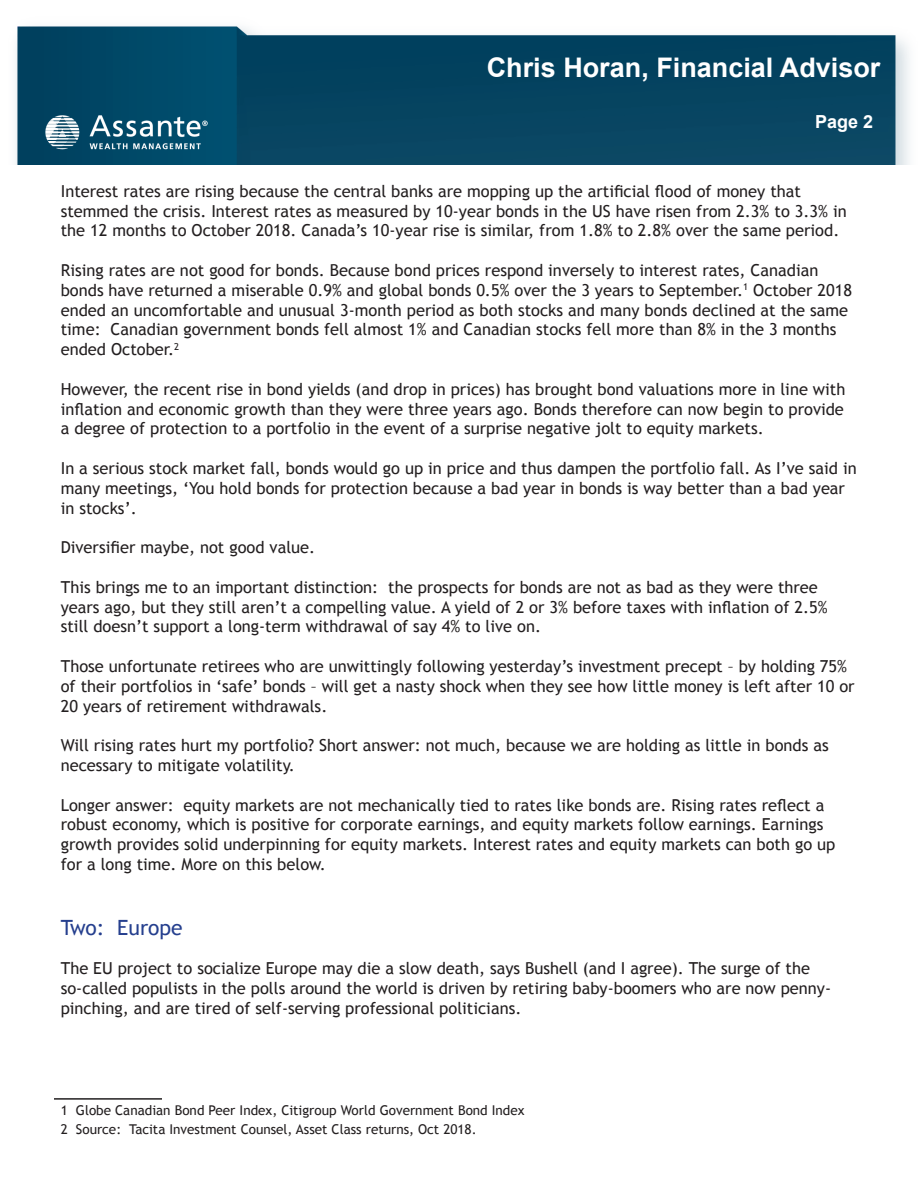
<style>
.page{position:relative;width:918px;height:1188px;background:#fff}
.page>*{position:absolute;margin:0;border:0;box-sizing:border-box;transform-origin:0 0}
.t1{font:700 27px "Arial";color:#fff}
.Newsletter_paragraph{font:21px "Trebuchet MS";color:#253f8e}
.t2{font:700 18px "Arial";color:#fff}
.Newsletter_paragraph-2{font:16.5px/19.8px "Trebuchet MS";color:#231f20}
.Newsletter_paragraph-3{font:13.5px "Trebuchet MS";color:#231f20}
</style>
<div class="page">
<img style="left:16px;top:26px;width:893px;height:139px">
<hr style="left:54px;top:1098px;width:108px;height:2px;background:#231f20">
<p class="t1" style="left:487px;top:50px;width:395px">Chris Horan, Financial Advisor</p>
<p class="t2" style="left:815px;top:109px;width:60px">Page 2</p>
<p class="Newsletter_paragraph-2" style="left:61px;top:181px;width:788px">Interest rates are rising because the central banks are mopping up the artificial flood of money that stemmed the crisis. Interest rates as measured by 10-year bonds in the US have risen from 2.3% to 3.3% in the 12 months to October 2018. Canada’s 10-year rise is similar, from 1.8% to 2.8% over the same period.</p>
<p class="Newsletter_paragraph-2" style="left:61px;top:261px;width:793px">Rising rates are not good for bonds. Because bond prices respond inversely to interest rates, Canadian bonds have returned a miserable 0.9% and global bonds 0.5% over the 3 years to September.<sup>1</sup> October 2018 ended an uncomfortable and unusual 3-month period as both stocks and many bonds declined at the same time: Canadian government bonds fell almost 1% and Canadian stocks fell more than 8% in the 3 months ended October.<sup>2</sup></p>
<p class="Newsletter_paragraph-2" style="left:61px;top:379px;width:786px;text-align:justify">However, the recent rise in bond yields (and drop in prices) has brought bond valuations more in line with inflation and economic growth than they were three years ago. Bonds therefore can now begin to provide a degree of protection to a portfolio in the event of a surprise negative jolt to equity markets.</p>
<p class="Newsletter_paragraph-2" style="left:61px;top:459px;width:798px">In a serious stock market fall, bonds would go up in price and thus dampen the portfolio fall. As I’ve said in many meetings, ‘You hold bonds for protection because a bad year in bonds is way better than a bad year in stocks’.</p>
<p class="Newsletter_paragraph-2" style="left:61px;top:538px;width:256px">Diversifier maybe, not good value.</p>
<p class="Newsletter_paragraph-2" style="left:61px;top:577px;width:769px">This brings me to an important distinction: the prospects for bonds are not as bad as they were three years ago, but they still aren’t a compelling value. A yield of 2 or 3% before taxes with inflation of 2.5% still doesn’t support a long-term withdrawal of say 4% to live on.</p>
<p class="Newsletter_paragraph-2" style="left:61px;top:657px;width:795px">Those unfortunate retirees who are unwittingly following yesterday’s investment precept – by holding 75% of their portfolios in ‘safe’ bonds – will get a nasty shock when they see how little money is left after 10 or<br>20 years of retirement withdrawals.</p>
<p class="Newsletter_paragraph-2" style="left:61px;top:736px;width:769px">Will rising rates hurt my portfolio? Short answer: not much, because we are holding as little in bonds as necessary to mitigate volatility.</p>
<p class="Newsletter_paragraph-2" style="left:61px;top:795px;width:776px">Longer answer: equity markets are not mechanically tied to rates like bonds are. Rising rates reflect a robust economy, which is positive for corporate earnings, and equity markets follow earnings. Earnings growth provides solid underpinning for equity markets. Interest rates and equity markets can both go up for a long time. More on this below.</p>
<p class="Newsletter_paragraph" style="left:61px;top:915px;width:123px">Two: Europe</p>
<p class="Newsletter_paragraph-2" style="left:61px;top:959px;width:772px">The EU project to socialize Europe may die a slow death, says Bushell (and I agree). The surge of the so-called populists in the polls around the world is driven by retiring baby-boomers who are now penny&shy;pinching, and are tired of self-serving professional politicians.</p>
<p class="Newsletter_paragraph-3" style="left:61px;top:1102px;width:465px">1 Globe Canadian Bond Peer Index, Citigroup World Government Bond Index</p>
<p class="Newsletter_paragraph-3" style="left:61px;top:1121px;width:417px">2 Source: Tacita Investment Counsel, Asset Class returns, Oct 2018.</p>
</div>
